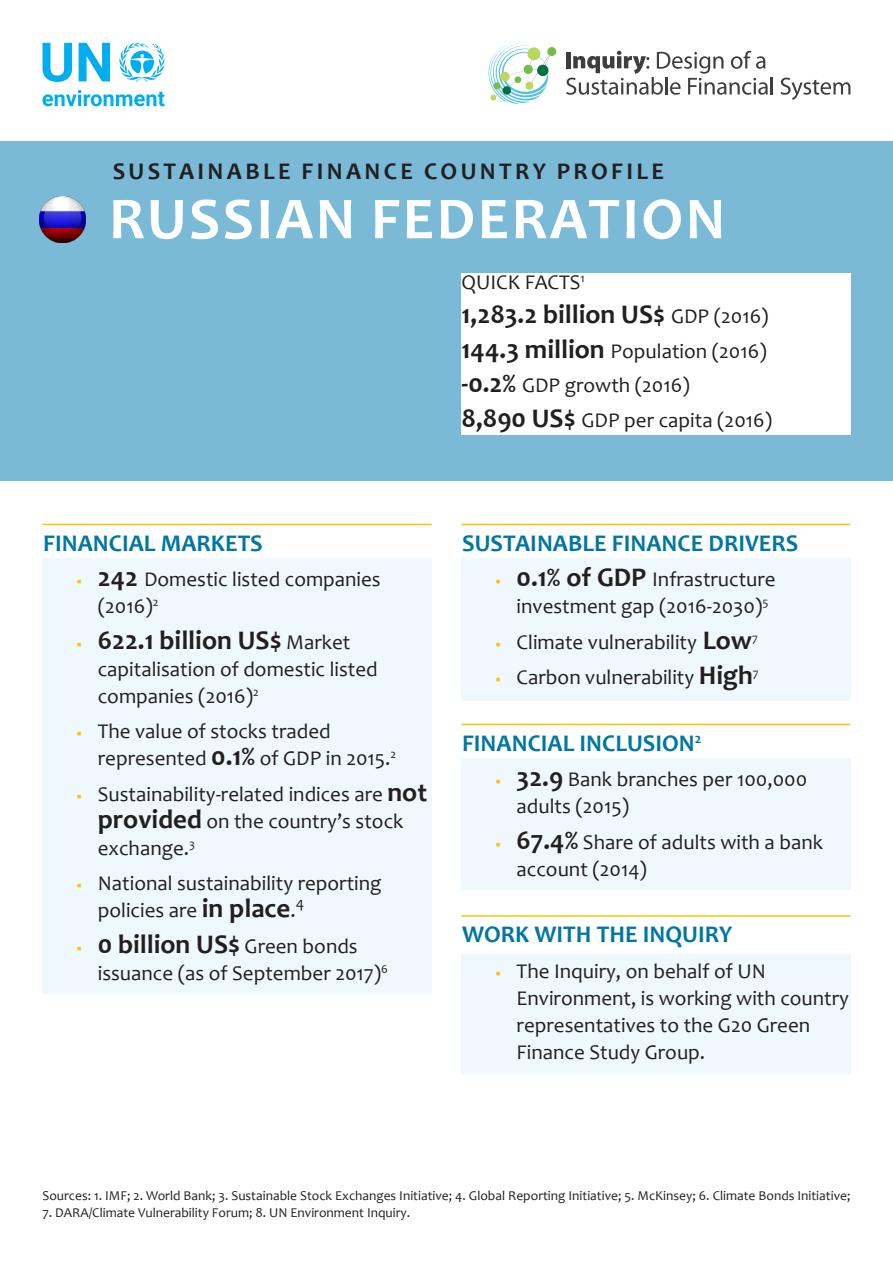
<style>
.page{position:relative;width:893px;height:1263px;background:#fff}
.page>*{position:absolute;margin:0;border:0;box-sizing:border-box;transform-origin:0 0}
.country_title{font:700 60px "Candara";letter-spacing:.04em;color:#fff}
.quick_facts{font:700 27px "Candara";color:#231f20}
.main_titles{font:700 24px "Candara";color:#0076a3}
.subtitle{font:700 24px "Candara";letter-spacing:.14em;color:#231f20}
.quick_facts-2{font:21px/27px "Candara";color:#231f20}
.source{font:13.5px "Candara";color:#231f20}
.s1{font-weight:400;font-size:21px}
.s2{font-weight:700;font-size:27px}
.s3{color:#fbc30d}
</style>
<div class="page">
<svg style="left:566px;top:51px;width:207px;height:44px"></svg>
<svg style="left:781px;top:78px;width:69px;height:22px"></svg>
<svg style="left:489px;top:43px;width:68px;height:61px"></svg>
<svg style="left:119px;top:43px;width:46px;height:39px"></svg>
<svg style="left:43px;top:43px;width:29px;height:39px"></svg>
<svg style="left:79px;top:43px;width:31px;height:38px"></svg>
<svg style="left:43px;top:90px;width:121px;height:16px"></svg>
<div style="left:0;top:141px;width:893px;height:339px;background:#7abad6"></div>
<img style="left:38px;top:195px;width:49px;height:49px">
<div style="left:462px;top:274px;width:389px;height:161px;background:#fff"></div>
<hr style="left:43px;top:524px;width:389px;height:1px;background:#fbc30d">
<div style="left:43px;top:558px;width:389px;height:69px;background:#eef8fd"></div>
<div style="left:43px;top:621px;width:389px;height:96px;background:#eef8fd"></div>
<div style="left:43px;top:714px;width:389px;height:67px;background:#eef8fd"></div>
<div style="left:43px;top:773px;width:389px;height:96px;background:#eef8fd"></div>
<div style="left:43px;top:866px;width:389px;height:67px;background:#eef8fd"></div>
<div style="left:43px;top:925px;width:389px;height:69px;background:#eef8fd"></div>
<hr style="left:461px;top:524px;width:389px;height:1px;background:#fbc30d">
<div style="left:461px;top:558px;width:389px;height:69px;background:#eef8fd"></div>
<div style="left:461px;top:621px;width:389px;height:44px;background:#eef8fd"></div>
<div style="left:461px;top:656px;width:389px;height:44px;background:#eef8fd"></div>
<hr style="left:461px;top:724px;width:389px;height:1px;background:#fbc30d">
<div style="left:461px;top:758px;width:389px;height:69px;background:#eef8fd"></div>
<div style="left:461px;top:821px;width:389px;height:69px;background:#eef8fd"></div>
<hr style="left:461px;top:915px;width:389px;height:2px;background:#fbc30d">
<div style="left:461px;top:954px;width:389px;height:119px;background:#eef8fd"></div>
<p class="subtitle" style="left:113px;top:156px;width:553px">SUSTAINABLE FINANCE COUNTRY PROFILE</p>
<p class="country_title" style="left:109px;top:181px;width:618px">RUSSIAN FEDERATION</p>
<p class="quick_facts-2" style="left:462px;top:268px;width:125px">QUICK FACTS<sup>1</sup></p>
<p class="quick_facts" style="left:462px;top:298px;width:309px">1,283.2 billion US$ <span class="s1">GDP (2016)</span></p>
<p class="quick_facts-2" style="left:462px;top:337px;width:307px"><span class="s2">144.3 million</span> Population (2016)</p>
<p class="quick_facts-2" style="left:462px;top:372px;width:230px"><span class="s2">-0.2%</span> GDP growth (2016)</p>
<p class="quick_facts-2" style="left:462px;top:406px;width:312px"><span class="s2">8,890 US$</span> GDP per capita (2016)</p>
<p class="main_titles" style="left:43px;top:528px;width:221px">FINANCIAL MARKETS</p>
<p class="quick_facts-2" style="left:98px;top:566px;width:284px;text-indent:-21px"><span class="s3">▪</span> <span class="s2">242</span> Domestic listed companies (2016)<sup>2</sup></p>
<p class="quick_facts" style="left:77px;top:623px;width:275px"><span class="s3">▪</span> 622.1 billion US$ <span class="s1">Market</span></p>
<p class="quick_facts-2" style="left:98px;top:655px;width:281px">capitalisation of domestic listed companies (2016)<sup>2</sup></p>
<p class="quick_facts-2" style="left:98px;top:718px;width:300px;text-indent:-21px"><span class="s3">▪</span> The value of stocks traded represented <span class="s2">0.1%</span> of GDP in 2015.<sup>2</sup></p>
<p class="quick_facts-2" style="left:98px;top:780px;width:331px;text-indent:-21px"><span class="s3">▪</span> Sustainability-related indices are <span class="s2">not provided</span> on the country’s stock exchange.<sup>3</sup></p>
<p class="quick_facts-2" style="left:98px;top:870px;width:285px;text-indent:-21px"><span class="s3">▪</span> National sustainability reporting policies are <span class="s2">in place</span>.<sup>4</sup></p>
<p class="quick_facts" style="left:77px;top:927px;width:283px"><span class="s3">▪</span> 0 billion US$ <span class="s1">Green bonds</span></p>
<p class="quick_facts-2" style="left:98px;top:959px;width:292px">issuance (as of September 2017)<sup>6</sup></p>
<p class="main_titles" style="left:462px;top:528px;width:338px">SUSTAINABLE FINANCE DRIVERS</p>
<p class="quick_facts-2" style="left:517px;top:566px;width:261px;text-indent:-21px"><span class="s3">▪</span> <span class="s2">0.1% of GDP</span> Infrastructure investment gap (2016-2030)<sup>5</sup></p>
<p class="quick_facts-2" style="left:495px;top:628px;width:264px"><span class="s3">▪</span> Climate vulnerability <span class="s2">Low</span><sup>7</sup></p>
<p class="quick_facts-2" style="left:495px;top:664px;width:265px"><span class="s3">▪</span> Carbon vulnerability <span class="s2">High</span><sup>7</sup></p>
<p class="main_titles" style="left:462px;top:728px;width:241px">FINANCIAL INCLUSION<sup>2</sup></p>
<p class="quick_facts-2" style="left:517px;top:766px;width:292px;text-indent:-21px"><span class="s3">▪</span> <span class="s2">32.9</span> Bank branches per 100,000 adults (2015)</p>
<p class="quick_facts-2" style="left:517px;top:828px;width:308px;text-indent:-21px"><span class="s3">▪</span> <span class="s2">67.4%</span> Share of adults with a bank account (2014)</p>
<p class="main_titles" style="left:462px;top:919px;width:272px">WORK WITH THE INQUIRY</p>
<p class="quick_facts-2" style="left:517px;top:957px;width:334px;text-indent:-21px"><span class="s3">▪</span> The Inquiry, on behalf of UN<br>Environment, is working with country representatives to the G20 Green<br>Finance Study Group.</p>
<p class="source" style="left:43px;top:1187px;width:809px">Sources: 1. IMF; 2. World Bank; 3. Sustainable Stock Exchanges Initiative; 4. Global Reporting Initiative; 5. McKinsey; 6. Climate Bonds Initiative;</p>
<p class="source" style="left:43px;top:1204px;width:369px">7. DARA/Climate Vulnerability Forum; 8. UN Environment Inquiry.</p>
</div>
